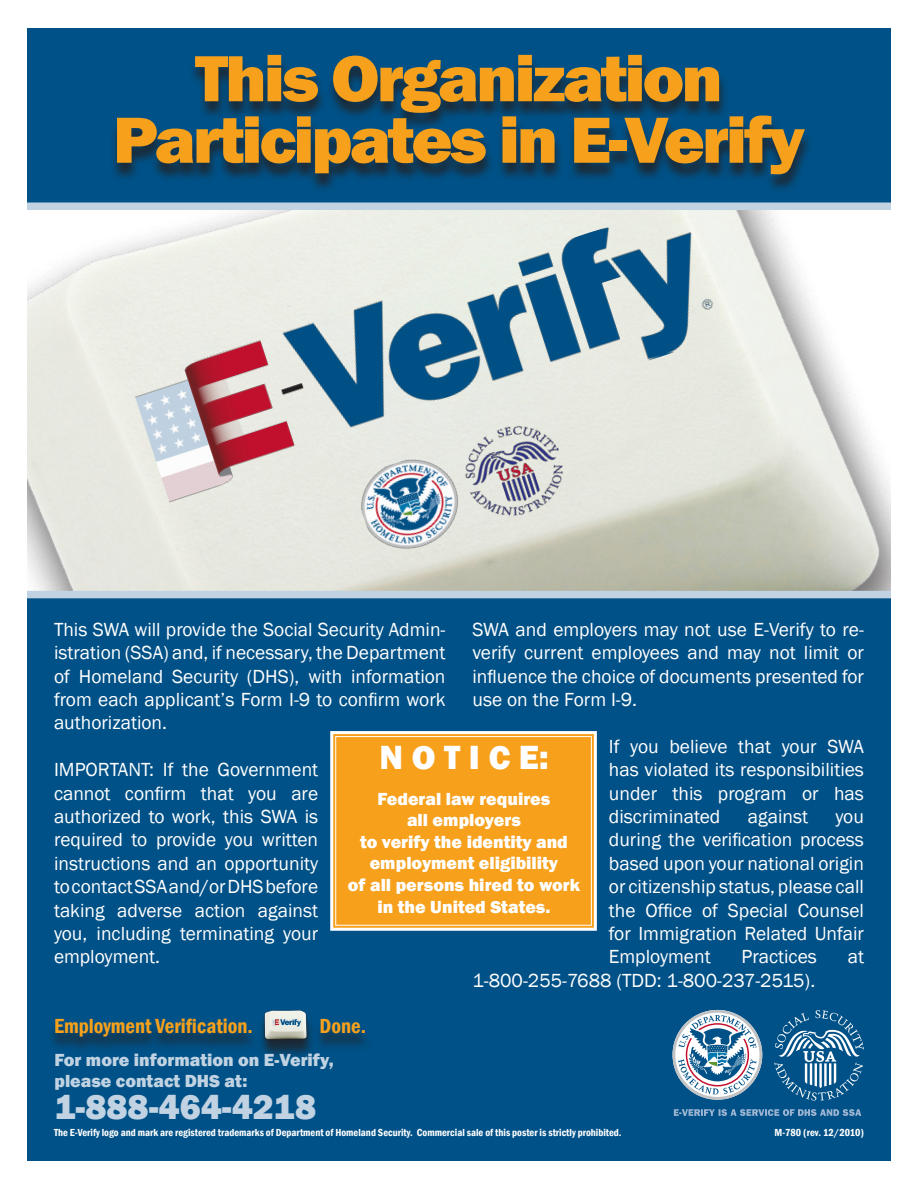
<style>
.page{position:relative;width:918px;height:1188px;background:#fff}
.page>*{position:absolute;margin:0;border:0;box-sizing:border-box;transform-origin:0 0}
.t1{font:800 67.5px/61.5px "Franklin Gothic";letter-spacing:-.04em;color:#f6a01b;text-align:center;scale:1.04 1}
.t2{font:800 36px "Franklin Gothic";color:#c1d3e2}
.t3{font:800 34.5px "Franklin Gothic";color:#fff}
.t4{font:600 condensed 21px "Franklin Gothic";color:#f6a01b}
.t5{font:19.5px/23.4px "Franklin Gothic";color:#fff;text-align:justify}
.t6{font:800 18px/21.6px "Franklin Gothic";color:#fff;text-align:center}
.t7{font:800 18px/21.6px "Franklin Gothic";color:#c1d3e2}
.t8{font:600 condensed 10.5px "Franklin Gothic";color:#fff}
</style>
<div class="page">
<img style="left:27px;top:228px;width:864px;height:363px">
<div style="left:27px;top:596px;width:864px;height:565px;background:#005187"></div>
<div style="left:27px;top:28px;width:864px;height:174px;background:#005187"></div>
<svg style="left:330px;top:731px;width:267px;height:200px;background:#f5a427"></svg>
<div style="left:335px;top:736px;width:257px;height:190px;border:1px solid #fff"></div>
<div style="left:48px;top:1021px;width:432px;height:50px;background:#231f20;opacity:.75"></div>
<div style="left:255px;top:1012px;width:72px;height:58px;background:#231f20;opacity:.75"></div>
<div style="left:109px;top:57px;width:809px;height:171px;background:#231f20;opacity:.75"></div>
<div style="left:891px;top:0;width:27px;height:1188px;background:#fff"></div>
<div style="left:27px;top:591px;width:864px;height:7px;background:#c1d3e2"></div>
<img style="left:351px;top:515px;width:224px;height:50px">
<img style="left:130px;top:201px;width:600px;height:314px">
<div style="left:27px;top:202px;width:864px;height:8px;background:#c1d3e2"></div>
<img style="left:261px;top:1010px;width:50px;height:35px">
<svg style="left:673px;top:1010px;width:89px;height:90px"></svg>
<svg style="left:674px;top:1109px;width:187px;height:7px"></svg>
<svg style="left:774px;top:1010px;width:90px;height:91px"></svg>
<h1 class="t1" style="left:113px;top:48px;width:667px">This Organization<br>Participates in E-Verify</h1>
<h1 class="t5" style="left:54px;top:618px;width:393px">This SWA will provide the Social Security Admin-</h1>
<p class="t5" style="left:54px;top:641px;width:393px">istration (SSA) and, if necessary, the Department</p>
<p class="t5" style="left:54px;top:665px;width:393px">of Homeland Security (DHS), with information</p>
<p class="t5" style="left:54px;top:688px;width:393px">from each applicant’s Form I-9 to confirm work</p>
<p class="t5" style="left:54px;top:712px;width:115px">authorization.</p>
<p class="t5" style="left:54px;top:758px;width:266px">IMPORTANT: If the Government</p>
<p class="t5" style="left:54px;top:782px;width:266px">cannot confirm that you are</p>
<p class="t5" style="left:54px;top:805px;width:266px">authorized to work, this SWA is</p>
<p class="t5" style="left:54px;top:829px;width:266px">required to provide you written</p>
<p class="t5" style="left:54px;top:852px;width:266px">instructions and an opportunity</p>
<p class="t5" style="left:54px;top:875px;width:266px">to contact SSA and/or DHS before</p>
<p class="t5" style="left:54px;top:899px;width:266px">taking adverse action against</p>
<p class="t5" style="left:54px;top:922px;width:266px">you, including terminating your</p>
<p class="t5" style="left:54px;top:946px;width:108px">employment.</p>
<p class="t5" style="left:473px;top:618px;width:393px">SWA and employers may not use E-Verify to re-</p>
<p class="t5" style="left:473px;top:641px;width:393px">verify current employees and may not limit or influence the choice of documents presented for use on the Form I-9.</p>
<p class="t5" style="left:609px;top:735px;width:257px">If you believe that your SWA has violated its responsibilities under this program or has discriminated</p>
<h3 class="t3" style="left:379px;top:735px;width:171px">N O T I C E:</h3>
<p class="t6" style="left:348px;top:788px;width:234px">Federal law requires<br>all employers<br>to verify the identity and employment eligibility<br>of all persons hired to work in the United States.</p>
<p class="t5" style="left:748px;top:805px;width:62px">against</p>
<p class="t5" style="left:609px;top:805px;width:257px;text-indent:227px">you during the verification process based upon your national origin or citizenship status, please call the Office of Special Counsel for Immigration Related Unfair Employment</p>
<p class="t5" style="left:741px;top:946px;width:77px">Practices</p>
<p class="t5" style="left:848px;top:946px;width:18px">at</p>
<p class="t5" style="left:473px;top:969px;width:344px">1-800-255-7688 (TDD: 1-800-237-2515).</p>
<p class="t4" style="left:54px;top:1012px;width:200px">Employment Verification.</p>
<p class="t4" style="left:320px;top:1012px;width:48px">Done.</p>
<p class="t7" style="left:54px;top:1049px;width:281px">For more information on E-Verify, please contact DHS at:</p>
<h2 class="t2" style="left:54px;top:1084px;width:263px">1-888-464-4218</h2>
<p class="t8" style="left:54px;top:1125px;width:569px">The E-Verify logo and mark are registered trademarks of Department of Homeland Security. Commercial sale of this poster is strictly prohibited.</p>
<p class="t8" style="left:775px;top:1125px;width:91px">M-780 (rev. 12/2010)</p>
</div>
